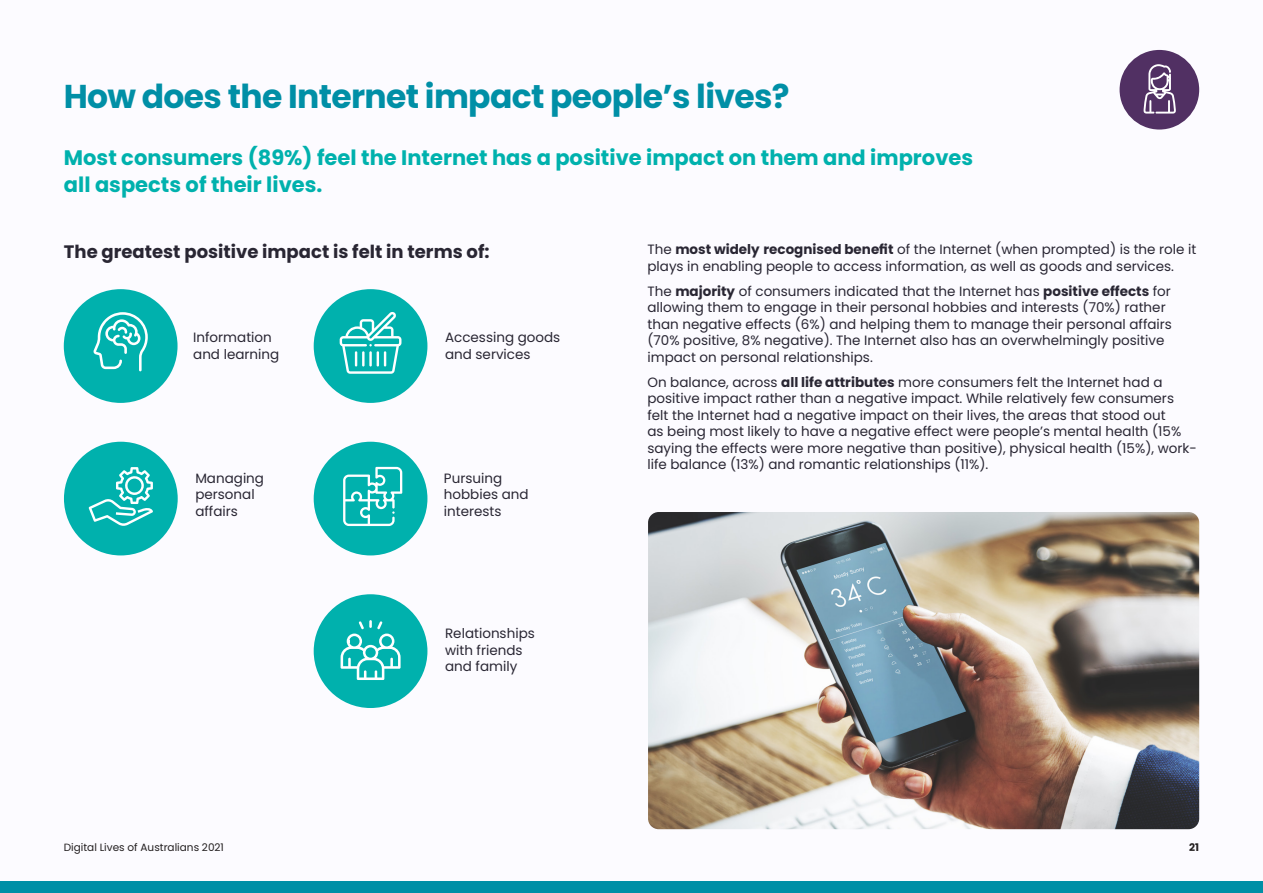
<style>
.page{position:relative;width:1263px;height:893px;background:#fcfbff}
.page>*{position:absolute;margin:0;border:0;box-sizing:border-box;transform-origin:0 0}
.AUDA001_heading_1{font:700 33px "Poppins";letter-spacing:-.02em;color:#008fa6}
.AUDA001_call_out{font:700 21px/27px "Poppins";color:#00b1ad}
.AUDA001_call_out-2{font:700 18px "Poppins";color:#292633}
.AUDA001_body{font:13.5px/16.5px "Poppins";color:#292633}
.t1{font:10.5px "Poppins";color:#231f20}
.t2{font:700 10.5px "Poppins";color:#231f20}
.s1{font-weight:700}
</style>
<div class="page">
<div style="left:0;top:881px;width:1263px;height:12px;background:#008fa6"></div>
<div style="left:314px;top:442px;width:113px;height:113px;background:#00b1ad;border-radius:50%"></div>
<div style="left:314px;top:289px;width:113px;height:114px;background:#00b1ad;border-radius:50%"></div>
<div style="left:64px;top:442px;width:114px;height:113px;background:#00b1ad;border-radius:50%"></div>
<div style="left:314px;top:594px;width:113px;height:114px;background:#00b1ad;border-radius:50%"></div>
<img style="left:648px;top:512px;width:551px;height:317px">
<div style="left:64px;top:289px;width:114px;height:114px;background:#00b1ad;border-radius:50%"></div>
<svg style="left:93px;top:312px;width:55px;height:59px"></svg>
<svg style="left:89px;top:467px;width:64px;height:59px"></svg>
<svg style="left:340px;top:312px;width:61px;height:62px"></svg>
<svg style="left:341px;top:620px;width:60px;height:60px"></svg>
<svg style="left:343px;top:467px;width:59px;height:59px"></svg>
<div style="left:1119px;top:50px;width:80px;height:80px;background:#513063;border-radius:50%"></div>
<svg style="left:1143px;top:64px;width:33px;height:50px"></svg>
<p class="AUDA001_heading_1" style="left:64px;top:78px;width:727px">How does the Internet impact people’s lives?</p>
<p class="AUDA001_call_out" style="left:64px;top:144px;width:911px">Most consumers (89%) feel the Internet has a positive impact on them and improves all aspects of their lives.</p>
<p class="AUDA001_call_out-2" style="left:64px;top:241px;width:427px">The greatest positive impact is felt in terms of:</p>
<p class="AUDA001_body" style="left:193px;top:330px;width:88px">Information and learning</p>
<p class="AUDA001_body" style="left:445px;top:330px;width:117px">Accessing goods and services</p>
<p class="AUDA001_body" style="left:195px;top:470px;width:70px">Managing personal affairs</p>
<p class="AUDA001_body" style="left:444px;top:470px;width:86px">Pursuing hobbies and interests</p>
<p class="t1" style="left:64px;top:841px;width:162px">Digital Lives of Australians 2021</p>
<p class="AUDA001_body" style="left:445px;top:625px;width:91px">Relationships with friends and family</p>
<p class="AUDA001_body" style="left:647px;top:242px;width:550px">The <span class="s1">most widely recognised benefit</span> of the Internet (when prompted) is the role it plays in enabling people to access information, as well as goods and services.</p>
<p class="AUDA001_body" style="left:647px;top:283px;width:526px">The <span class="s1">majority</span> of consumers indicated that the Internet has <span class="s1">positive effects</span> for allowing them to engage in their personal hobbies and interests (70%) rather than negative effects (6%) and helping them to manage their personal affairs (70% positive, 8% negative). The Internet also has an overwhelmingly positive impact on personal relationships.</p>
<p class="AUDA001_body" style="left:647px;top:374px;width:551px">On balance, across <span class="s1">all life attributes</span> more consumers felt the Internet had a positive impact rather than a negative impact. While relatively few consumers felt the Internet had a negative impact on their lives, the areas that stood out<br>as being most likely to have a negative effect were people’s mental health (15% saying the effects were more negative than positive), physical health (15%), work&shy;life balance (13%) and romantic relationships (11%).</p>
<p class="t2" style="left:1189px;top:841px;width:11px">21</p>
</div>
